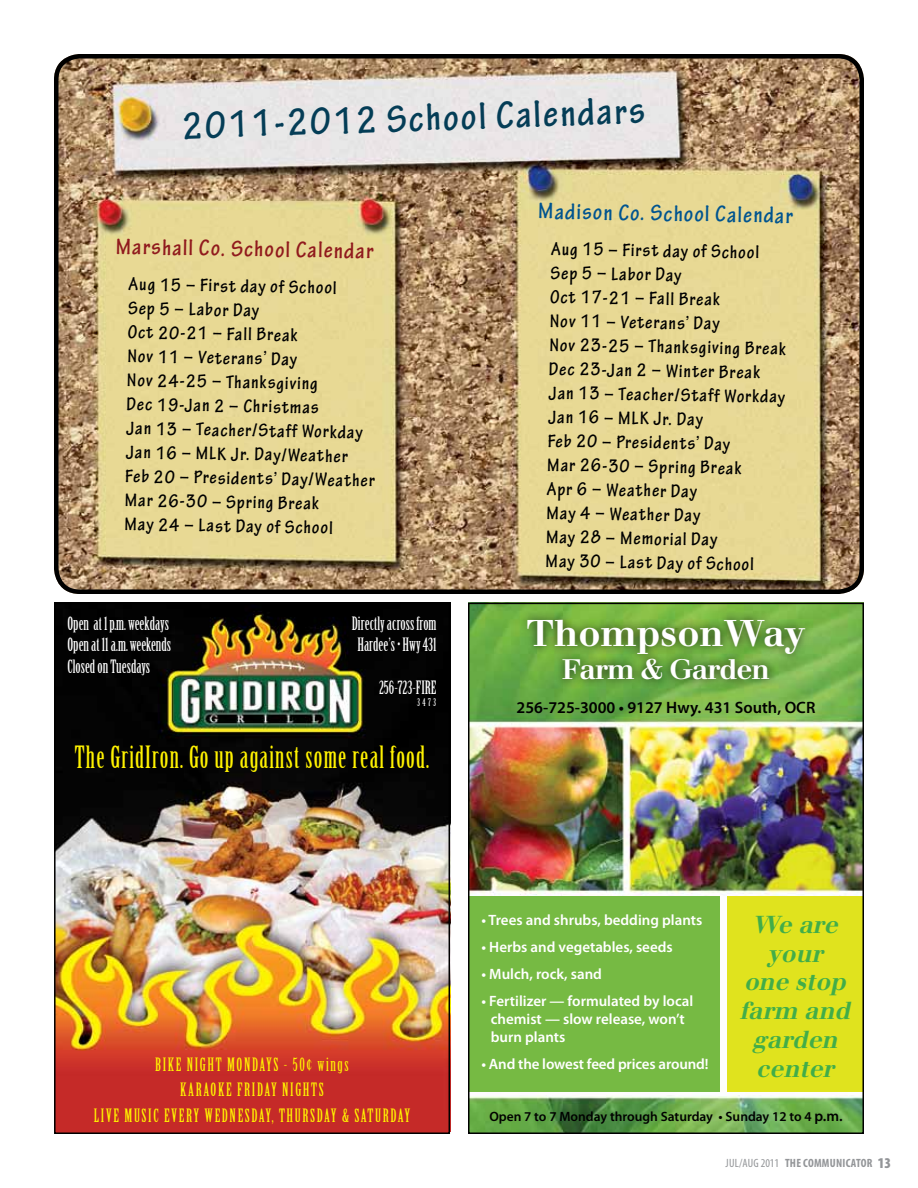
<style>
.page{position:relative;width:918px;height:1188px;background:#fff}
.page>*{position:absolute;margin:0;border:0;box-sizing:border-box;transform-origin:0 0}
.t1{font:700 condensed 40.5px "Tekton Pro";color:#043d56}
.t2{font:700 36.45px "Justus";color:#fff}
.t3{font:30px "Birch Std";color:#fff200}
.t4{font:700 27.6px "Justus";letter-spacing:-.03em;color:#fff}
.t5{font:italic 700 24px/28.8px "Justus";color:#41ad49;text-align:center}
.t6{font:700 condensed 24px "Tekton Pro";color:#901a1d}
.t7{font:700 condensed 24px "Tekton Pro";color:#00548f}
.t8{font:700 condensed 19.5px/24px "Tekton Pro";color:#000}
.t9{font:18px/21.6px "Birch Std";color:#fff;text-align:justify}
.t10{font:18px/25.5px "Birch Std";letter-spacing:.09em;color:#fff200;text-align:center}
.t11{font:600 16.5px "Myriad Pro";color:#000}
.t12{font:600 15px/18px "Myriad Pro";color:#fff}
.t13{font:600 13.5px "Myriad Pro";color:#000}
.t14{font:700 condensed 12px "Myriad Pro";letter-spacing:.02em;color:#939598}
.t15{font:10.5px "Birch Std";color:#fff}
.s1{font-size:15px}
.s2{font-weight:400}
.s3{font-weight:900;font-size:15px}
</style>
<div class="page">
<img style="left:54px;top:54px;width:810px;height:540px">
<div style="left:54px;top:54px;width:810px;height:540px;border:4px solid #000;border-radius:24px"></div>
<img style="left:471px;top:606px;width:390px;height:525px">
<div style="left:727px;top:896px;width:137px;height:196px;background:#e0e31e"></div>
<div style="left:468px;top:896px;width:251px;height:196px;background:#76ba43"></div>
<div style="left:468px;top:603px;width:396px;height:531px;border:2px solid #000"></div>
<div style="left:518px;top:610px;width:296px;height:78px;background:#000;opacity:.75"></div>
<img style="left:57px;top:606px;width:390px;height:525px">
<div style="left:54px;top:603px;width:396px;height:531px;border:2px solid #000"></div>
<h1 class="t1" style="left:181px;top:103px;width:465px;rotate:-2deg">2011-2012 School Calendars</h1>
<p class="t6" style="left:116px;top:232px;width:259px;rotate:1deg">Marshall Co. School Calendar</p>
<p class="t8" style="left:129px;top:272px;width:251px;rotate:1deg">Aug 15 – First day of School<br>Sep 5 – Labor Day<br>Oct 20-21 – Fall Break<br>Nov 11 – Veterans’ Day<br>Nov 24-25 – Thanksgiving<br>Dec 19-Jan 2 – Christmas<br>Jan 13 – Teacher/Staff Workday<br>Jan 16 – MLK Jr. Day/Weather<br>Feb 20 – Presidents’ Day/Weather<br>Mar 26-30 – Spring Break<br>May 24 – Last Day of School</p>
<p class="t9" style="left:68px;top:613px;width:105px">Open at 1 p.m. weekdays Open at 11 a.m. weekends Closed on Tuesdays</p>
<p class="t9" style="left:352px;top:613px;width:86px;text-align:center">Directly across from<br>Hardee’s • Hwy 431</p>
<p class="t9" style="left:379px;top:678px;width:59px">256-723-FIRE</p>
<p class="t15" style="left:417px;top:696px;width:21px">3473</p>
<h3 class="t3" style="left:75px;top:740px;width:356px">The GridIron. Go up against some real food.</h3>
<p class="t7" style="left:539px;top:197px;width:256px;rotate:1deg">Madison Co. School Calendar</p>
<p class="t8" style="left:551px;top:237px;width:238px;rotate:1deg">Aug 15 – First day of School<br>Sep 5 – Labor Day<br>Oct 17-21 – Fall Break<br>Nov 11 – Veterans’ Day<br>Nov 23-25 – Thanksgiving Break<br>Dec 23-Jan 2 – Winter Break<br>Jan 13 – Teacher/Staff Workday<br>Jan 16 – MLK Jr. Day<br>Feb 20 – Presidents’ Day<br>Mar 26-30 – Spring Break<br>Apr 6 – Weather Day<br>May 4 – Weather Day<br>May 28 – Memorial Day<br>May 30 – Last Day of School</p>
<h2 class="t2" style="left:527px;top:611px;width:280px">ThompsonWay</h2>
<h3 class="t4" style="left:562px;top:652px;width:209px">Farm &amp; Garden</h3>
<p class="t11" style="left:517px;top:697px;width:300px">256-725-3000 • 9127 Hwy. 431 South, OCR</p>
<p class="t10" style="left:94px;top:1052px;width:318px">Bike Night Mondays - 50¢ wings<br>Karaoke friday nights<br>live music every wednesday, thursday &amp; Saturday</p>
<p class="t12" style="left:481px;top:911px;width:222px">• Trees and shrubs, bedding plants</p>
<p class="t12" style="left:481px;top:938px;width:193px">• Herbs and vegetables, seeds</p>
<p class="t12" style="left:481px;top:965px;width:122px">• Mulch, rock, sand</p>
<p class="t12" style="left:491px;top:992px;width:204px;text-indent:-9px">• Fertilizer — formulated by local chemist — slow release, won’t burn plants</p>
<p class="t12" style="left:481px;top:1055px;width:229px">• And the lowest feed prices around!</p>
<p class="t5" style="left:740px;top:910px;width:118px">We are your one stop farm and garden center</p>
<p class="t13" style="left:489px;top:1108px;width:355px">Open 7 to 7 Monday through Saturday • Sunday 12 to 4 <span class="s1">p.m.</span></p>
<p class="t14" style="left:726px;top:1156px;width:167px"><span class="s2">JUL/AUG 2011</span> THE COMMUNICATOR <span class="s3">13</span></p>
</div>
